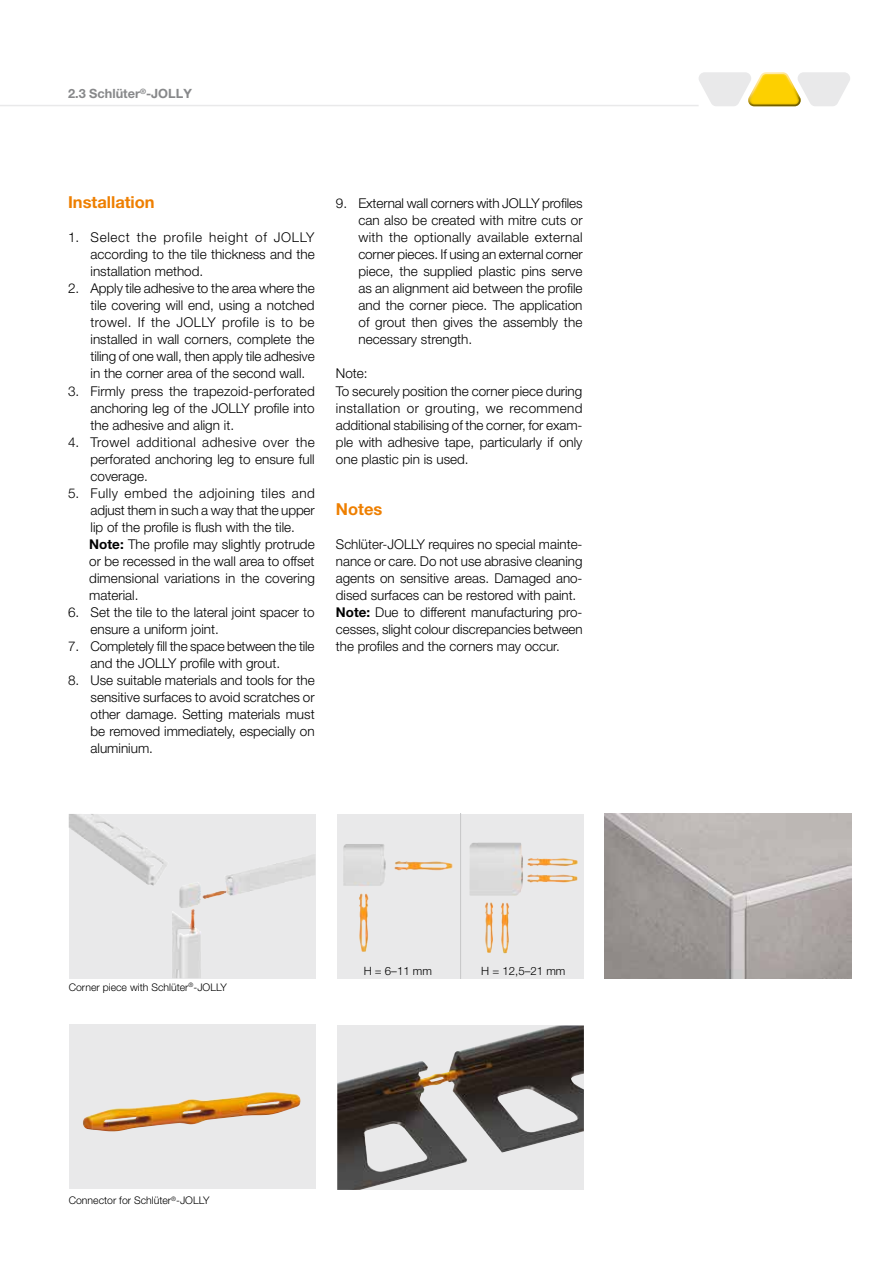
<style>
.page{position:relative;width:893px;height:1263px;background:#fff}
.page>*{position:absolute;margin:0;border:0;box-sizing:border-box;transform-origin:0 0}
.t1{font:700 16.5px "Helvetica Neue LT Pro";color:#ee7f00}
.t2{font:300 13.5px/17px "Helvetica Neue LT Pro";color:#000;text-align:justify}
.t3{font:700 12.75px "Helvetica Neue LT Pro";color:#87888a}
.t4{font:300 11.4px "Helvetica Neue LTW1 G";color:#000}
.t5{font:300 10.5px "Helvetica Neue LT Pro";color:#000}
.s1{font-weight:700}
</style>
<div class="page">
<hr style="left:0;top:105px;width:699px;height:1px;background:#e9e9ea">
<svg style="left:699px;top:72px;width:151px;height:34px"></svg>
<img style="left:604px;top:814px;width:247px;height:164px">
<div style="left:69px;top:814px;width:246px;height:164px;background:#e9e9ea"></div>
<img style="left:69px;top:814px;width:246px;height:94px">
<div style="left:337px;top:814px;width:247px;height:164px;background:#e9e9ea"></div>
<hr style="left:460px;top:814px;width:1px;height:164px;background:#c6c7c8">
<img style="left:469px;top:842px;width:109px;height:54px">
<img style="left:343px;top:844px;width:110px;height:81px">
<div style="left:69px;top:1024px;width:246px;height:165px;background:#e9e9ea"></div>
<img style="left:83px;top:1092px;width:218px;height:40px">
<img style="left:337px;top:1025px;width:247px;height:165px">
<p class="t3" style="left:68px;top:86px;width:125px">2.3 Schlüter<sup>®</sup>-JOLLY</p>
<p class="t1" style="left:68px;top:192px;width:88px">Installation</p>
<p class="t2" style="left:91px;top:229px;width:226px;text-indent:-23px">1. Select the profile height of JOLLY according to the tile thickness and the installation method.</p>
<p class="t2" style="left:91px;top:280px;width:226px;text-indent:-23px">2. Apply tile adhesive to the area where the tile covering will end, using a notched trowel. If the JOLLY profile is to be installed in wall corners, complete the tiling of one wall, then apply tile adhesive in the corner area of the second wall.</p>
<p class="t2" style="left:91px;top:382px;width:226px;text-indent:-23px">3. Firmly press the trapezoid-perforated anchoring leg of the JOLLY profile into the adhesive and align it.</p>
<p class="t2" style="left:91px;top:433px;width:226px;text-indent:-23px">4. Trowel additional adhesive over the perforated anchoring leg to ensure full coverage.</p>
<p class="t2" style="left:89px;top:484px;width:227px;text-align:left;text-indent:-21px">5. Fully embed the adjoining tiles and adjust them in such a way that the upper lip of the profile is flush with the tile.<br><span class="s1">Note:</span> The profile may slightly protrude or be recessed in the wall area to offset dimensional variations in the covering material.</p>
<p class="t2" style="left:91px;top:603px;width:226px;text-indent:-23px">6. Set the tile to the lateral joint spacer to ensure a uniform joint.</p>
<p class="t2" style="left:91px;top:637px;width:225px;text-indent:-23px">7. Completely fill the space between the tile and the JOLLY profile with grout.</p>
<p class="t2" style="left:91px;top:671px;width:226px;text-indent:-23px">8. Use suitable materials and tools for the sensitive surfaces to avoid scratches or other damage. Setting materials must be removed immediately, especially on aluminium.</p>
<p class="t2" style="left:358px;top:195px;width:226px;text-indent:-23px">9. External wall corners with JOLLY profiles can also be created with mitre cuts or with the optionally available external corner pieces. If using an external corner piece, the supplied plastic pins serve as an alignment aid between the profile and the corner piece. The application of grout then gives the assembly the necessary strength.</p>
<p class="t2" style="left:336px;top:365px;width:248px;text-align:left">Note:<br>To securely position the corner piece during installation or grouting, we recommend additional stabilising of the corner, for exam&shy;ple with adhesive tape, particularly if only one plastic pin is used.</p>
<p class="t1" style="left:336px;top:498px;width:48px">Notes</p>
<p class="t2" style="left:336px;top:535px;width:248px;text-align:left">Schlüter-JOLLY requires no special mainte&shy;nance or care. Do not use abrasive cleaning agents on sensitive areas. Damaged ano&shy;dised surfaces can be restored with paint.<br><span class="s1">Note:</span> Due to different manufacturing pro&shy;cesses, slight colour discrepancies between the profiles and the corners may occur.</p>
<p class="t5" style="left:69px;top:981px;width:160px">Corner piece with Schlüter<sup>®</sup>-JOLLY</p>
<p class="t5" style="left:69px;top:1194px;width:142px">Connector for Schlüter<sup>®</sup>-JOLLY</p>
<p class="t4" style="left:364px;top:964px;width:70px">H = 6–11 mm</p>
<p class="t4" style="left:481px;top:964px;width:86px">H = 12,5–21 mm</p>
</div>
